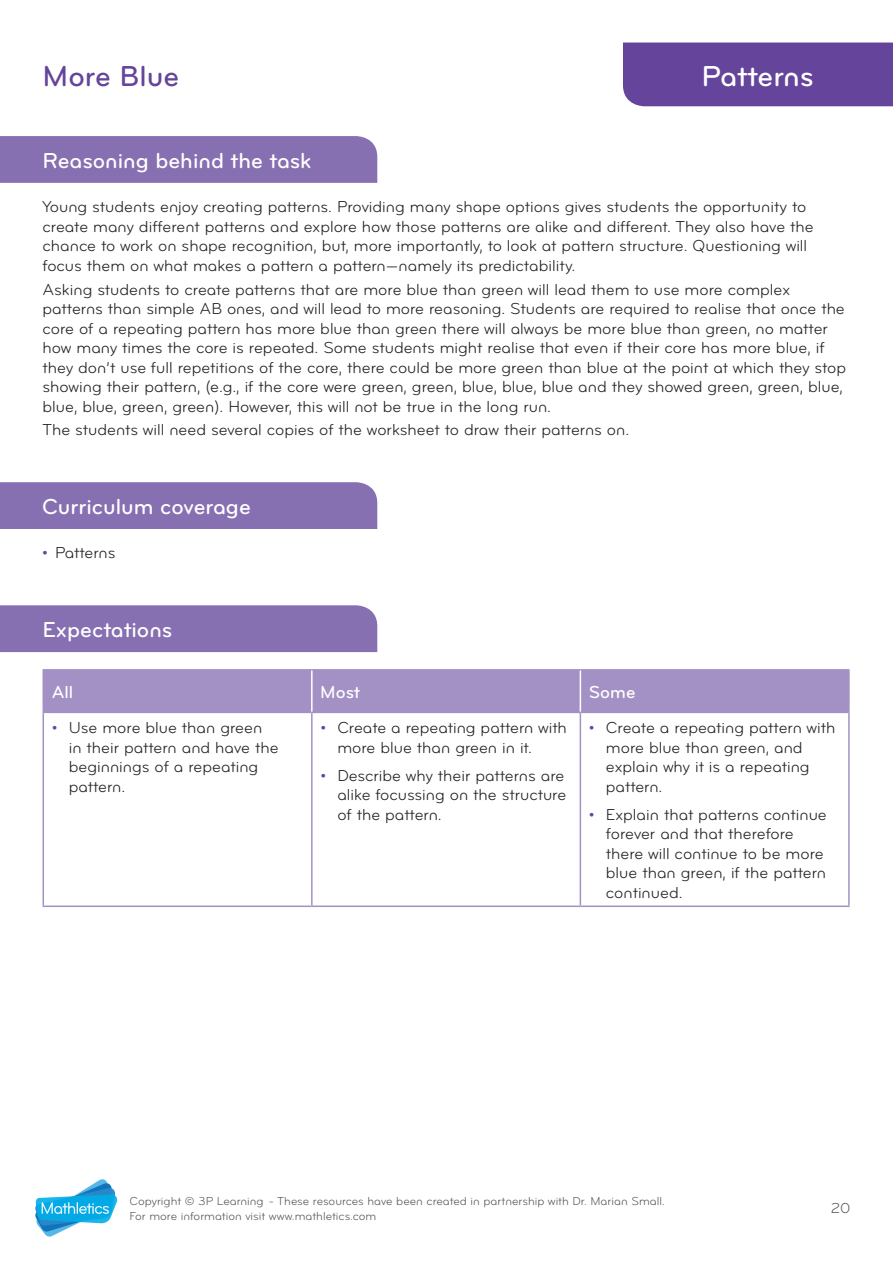
<style>
.page{position:relative;width:893px;height:1263px;background:#fff}
.page>*{position:absolute;margin:0;border:0;box-sizing:border-box;transform-origin:0 0}
.t1{font:30px "Bryant Medium Alternate";color:#65449b}
.t2{font:30px "Bryant Medium Alternate";letter-spacing:-.005em;color:#fff}
.t3{font:22.5px "Bryant Medium Alternate";color:#fff}
.t4{font:18px "Bryant Medium Alternate";color:#fff}
.t5{font:16.5px/19.5px "Bryant Regular Alternate";color:#231f20}
.t6{font:15px "Bryant Regular Alternate";color:#57585a}
.t7{font:12px/15.3px "Bryant Regular Alternate";color:#57585a}
.s1{color:#65449b}
</style>
<div class="page">
<svg style="left:35px;top:1179px;width:82px;height:58px"></svg>
<div style="left:0;top:136px;width:377px;height:47px;background:#8770b2"></div>
<div style="left:623px;top:43px;width:270px;height:63px;background:#65449b"></div>
<div style="left:0;top:482px;width:377px;height:47px;background:#8770b2"></div>
<div style="left:0;top:605px;width:377px;height:47px;background:#8770b2"></div>
<div style="left:44px;top:671px;width:804px;height:41px;background:#a391c5"></div>
<svg style="left:44px;top:713px;width:804px;height:192px"></svg>
<hr style="left:43px;top:669px;width:269px;height:2px;background:#a391c5">
<hr style="left:43px;top:671px;width:1px;height:41px;background:#a391c5">
<hr style="left:312px;top:669px;width:268px;height:2px;background:#a391c5">
<hr style="left:580px;top:669px;width:270px;height:2px;background:#a391c5">
<hr style="left:43px;top:712px;width:269px;height:1px;background:#a391c5">
<hr style="left:312px;top:712px;width:268px;height:1px;background:#a391c5">
<hr style="left:580px;top:712px;width:270px;height:1px;background:#a391c5">
<hr style="left:311px;top:671px;width:2px;height:41px;background:#fff">
<hr style="left:580px;top:671px;width:1px;height:41px;background:#fff">
<hr style="left:43px;top:713px;width:1px;height:192px;background:#a391c5">
<hr style="left:311px;top:713px;width:2px;height:192px;background:#a391c5">
<hr style="left:580px;top:713px;width:1px;height:192px;background:#a391c5">
<hr style="left:848px;top:713px;width:2px;height:192px;background:#a391c5">
<hr style="left:43px;top:905px;width:269px;height:2px;background:#a391c5">
<hr style="left:312px;top:905px;width:268px;height:2px;background:#a391c5">
<hr style="left:580px;top:905px;width:270px;height:2px;background:#a391c5">
<hr style="left:848px;top:671px;width:2px;height:41px;background:#a391c5">
<h1 class="t1" style="left:43px;top:57px;width:138px">More Blue</h1>
<h1 class="t2" style="left:701px;top:57px;width:114px">Patterns</h1>
<h2 class="t3" style="left:43px;top:147px;width:270px">Reasoning behind the task</h2>
<p class="t5" style="left:43px;top:197px;width:773px">Young students enjoy creating patterns. Providing many shape options gives students the opportunity to create many different patterns and explore how those patterns are alike and different. They also have the chance to work on shape recognition, but, more importantly, to look at pattern structure. Questioning will focus them on what makes a pattern a pattern—namely its predictability.</p>
<p class="t5" style="left:43px;top:279px;width:805px">Asking students to create patterns that are more blue than green will lead them to use more complex patterns than simple AB ones, and will lead to more reasoning. Students are required to realise that once the core of a repeating pattern has more blue than green there will always be more blue than green, no matter how many times the core is repeated. Some students might realise that even if their core has more blue, if they don’t use full repetitions of the core, there could be more green than blue at the point at which they stop showing their pattern, (e.g., if the core were green, green, blue, blue, blue and they showed green, green, blue, blue, blue, green, green). However, this will not be true in the long run.</p>
<p class="t5" style="left:43px;top:420px;width:588px">The students will need several copies of the worksheet to draw their patterns on.</p>
<h2 class="t3" style="left:42px;top:493px;width:210px">Curriculum coverage</h2>
<p class="t5" style="left:42px;top:543px;width:75px"><span class="s1">•</span> Patterns</p>
<h2 class="t3" style="left:43px;top:616px;width:131px">Expectations</h2>
<p class="t4" style="left:52px;top:681px;width:23px">All</p>
<p class="t4" style="left:320px;top:681px;width:41px">Most</p>
<p class="t4" style="left:589px;top:681px;width:48px">Some</p>
<p class="t5" style="left:69px;top:718px;width:211px;text-indent:-17px"><span class="s1">•</span> Use more blue than green in their pattern and have the beginnings of a repeating pattern.</p>
<p class="t5" style="left:337px;top:718px;width:231px;text-indent:-17px"><span class="s1">•</span> Create a repeating pattern with more blue than green in it.</p>
<p class="t5" style="left:606px;top:718px;width:231px;text-indent:-17px"><span class="s1">•</span> Create a repeating pattern with more blue than green, and explain why it is a repeating pattern.</p>
<p class="t5" style="left:606px;top:805px;width:222px;text-indent:-17px"><span class="s1">•</span> Explain that patterns continue forever and that therefore there will continue to be more blue than green, if the pattern continued.</p>
<p class="t5" style="left:337px;top:766px;width:230px;text-align:justify;text-indent:-17px"><span class="s1">•</span> Describe why their patterns are alike focussing on the structure of the pattern.</p>
<p class="t7" style="left:130px;top:1193px;width:537px">Copyright © 3P Learning - These resources have been created in partnership with Dr. Marian Small.<br>For more information visit www.mathletics.com</p>
<p class="t6" style="left:831px;top:1199px;width:21px">20</p>
</div>
